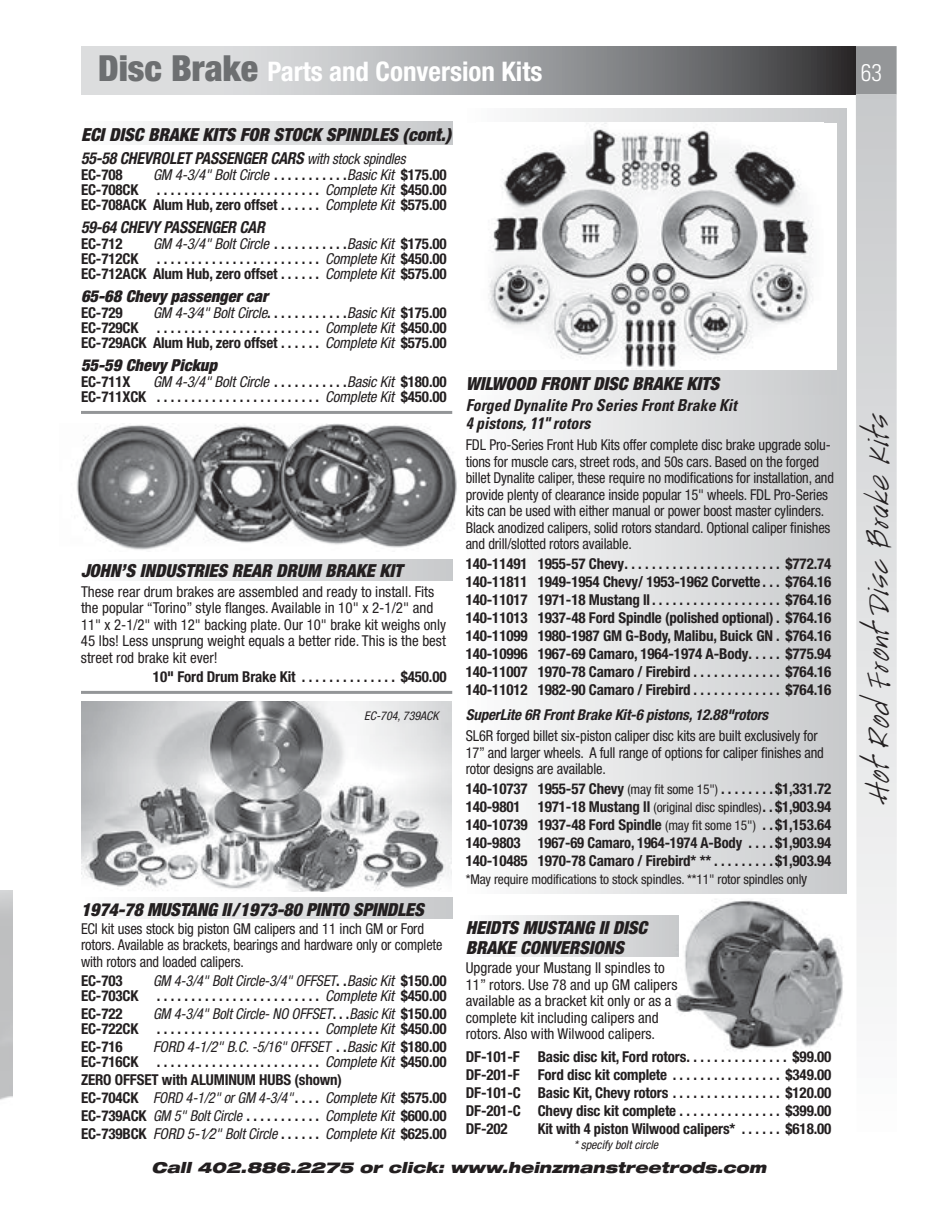
<style>
.page{position:relative;width:945px;height:1215px;background:#fff}
.page>*{position:absolute;margin:0;border:0;box-sizing:border-box;transform-origin:0 0}
.t1{font:30px "Handwriting";color:#231f20}
.t2{font:700 condensed 27px "Helvetica Neue";color:#fff}
.t3{font:300 condensed 24px "Univers";color:#fff}
.t4{font:italic 900 condensed 18px/19.5px "Helvetica Neue";color:#231f20}
.t5{font:italic 700 condensed 16.5px "Helvetica Neue";letter-spacing:-.01em;color:#231f20;scale:.95 1}
.t6{font:italic 700 condensed 16.5px/18px "Univers";color:#231f20;scale:.96 1}
.t7{font:italic 900 condensed 16.5px "Helvetica Neue";color:#231f20}
.t8{font:700 condensed 15px/18px "Helvetica Neue";letter-spacing:-.01em;color:#231f20;text-align:justify}
.t9{font:condensed 15px/16.5px "Helvetica Neue";letter-spacing:-.01em;color:#231f20;scale:.96 1}
.t10{font:condensed 15px/16.5px "Helvetica Neue";letter-spacing:-.01em;color:#231f20}
.t11{font:700 condensed 15px/15px "Helvetica Neue";letter-spacing:-.01em;color:#231f20;text-align:right;scale:.96 1}
.t12{font:italic condensed 15px/15px "Helvetica Neue";letter-spacing:-.01em;color:#231f20;text-align:right;scale:.96 1}
.t13{font:italic 900 expanded 15px "Helvetica Neue";color:#231f20}
.t14{font:italic 700 condensed 15px "Helvetica Neue";letter-spacing:-.01em;color:#231f20}
.t15{font:condensed 13.5px "Helvetica Neue";letter-spacing:-.01em;color:#231f20}
.t16{font:italic condensed 12px "Helvetica Neue";color:#231f20}
.s1{font-weight:900;font-size:36px;color:#6d6f71}
.s2{font-weight:400;font-size:15px}
.s3{font-weight:400;font-style:italic}
.s4{font-weight:700;font-style:normal}
.s5{font-weight:400;font-size:13.5px}
.s6{font-size:15px}
</style>
<div class="page">
<div style="left:459px;top:109px;width:387px;height:785px;background:linear-gradient(to right,#fefefe,#c8c9cb)"></div>
<img style="left:77px;top:423px;width:384px;height:129px">
<div style="left:856px;top:46px;width:41px;height:49px;background:#949698"></div>
<svg style="left:81px;top:46px;width:775px;height:48px;background:#a0a1a3"></svg>
<svg style="left:856px;top:94px;width:41px;height:893px;background:#dedfe0"></svg>
<div style="left:78px;top:559px;width:374px;height:22px;background:linear-gradient(to right,#fdfefe,#c8cacb)"></div>
<div style="left:466px;top:916px;width:213px;height:40px;background:linear-gradient(to right,#fdfdfe,#c8c9cb)"></div>
<div style="left:466px;top:372px;width:371px;height:23px;background:linear-gradient(to right,#fdfefe,#c8c9cb)"></div>
<div style="left:78px;top:897px;width:374px;height:22px;background:linear-gradient(to right,#fdfefe,#c8cacb)"></div>
<div style="left:78px;top:122px;width:374px;height:23px;background:linear-gradient(to right,#fdfefe,#c8cacb)"></div>
<img style="left:81px;top:701px;width:370px;height:191px">
<img style="left:664px;top:900px;width:179px;height:150px">
<div style="left:466px;top:123px;width:371px;height:246px;background:#fff"></div>
<img style="left:488px;top:123px;width:325px;height:246px">
<hr style="left:81px;top:411px;width:371px;height:3px;background:#949698">
<hr style="left:81px;top:691px;width:371px;height:3px;background:#949698">
<h2 class="t2" style="left:98px;top:55px;width:446px"><span class="s1">Disc Brake</span> Parts and Conversion Kits</h2>
<h3 class="t3" style="left:861px;top:58px;width:23px">63</h3>
<p class="t4" style="left:81px;top:125px;width:372px">ECI DISC BRAKE KITS FOR STOCK SPINDLES (cont.)</p>
<p class="t5" style="left:81px;top:148px;width:343px">55-58 CHEVROLET PASSENGER CARS <span class="s2">with stock spindles</span></p>
<p class="t8" style="left:81px;top:166px;width:43px">EC-708</p>
<p class="t8" style="left:81px;top:167px;width:367px;line-height:15px;text-indent:72px"><span class="s3">GM 4-3/4" Bolt Circle</span> . . . . . . . . . . <span class="s3">Basic Kit</span> $175.00<br>EC-708CK . . . . . . . . . . . . . . . . . . . . . . . . <span class="s3">Complete Kit</span> $450.00<br>EC-708ACK Alum Hub, zero offset . . . . . . <span class="s3">Complete Kit</span> $575.00</p>
<p class="t5" style="left:81px;top:217px;width:195px">59-64 CHEVY PASSENGER CAR</p>
<p class="t8" style="left:81px;top:235px;width:43px">EC-712</p>
<p class="t8" style="left:81px;top:236px;width:367px;line-height:15px;text-indent:72px"><span class="s3">GM 4-3/4" Bolt Circle</span> . . . . . . . . . . <span class="s3">Basic Kit</span> $175.00<br>EC-712CK . . . . . . . . . . . . . . . . . . . . . . . . <span class="s3">Complete Kit</span> $450.00<br>EC-712ACK Alum Hub, zero offset . . . . . . <span class="s3">Complete Kit</span> $575.00</p>
<p class="t7" style="left:81px;top:286px;width:188px">65-68 Chevy passenger car</p>
<p class="t8" style="left:81px;top:304px;width:43px">EC-729</p>
<p class="t8" style="left:81px;top:305px;width:367px;line-height:15px;text-indent:72px"><span class="s3">GM 4-3⁄4" Bolt Circle</span> . . . . . . . . . . . <span class="s3">Basic Kit</span> $175.00<br>EC-729CK . . . . . . . . . . . . . . . . . . . . . . . . <span class="s3">Complete Kit</span> $450.00<br>EC-729ACK Alum Hub, zero offset . . . . . . <span class="s3">Complete Kit</span> $575.00</p>
<p class="t7" style="left:81px;top:355px;width:138px">55-59 Chevy Pickup</p>
<p class="t8" style="left:81px;top:373px;width:51px">EC-711X</p>
<p class="t8" style="left:81px;top:374px;width:367px;line-height:15px;text-align:right"><span class="s3">GM 4-3/4" Bolt Circle</span> . . . . . . . . . . <span class="s3">Basic Kit</span> $180.00<br>EC-711XCK . . . . . . . . . . . . . . . . . . . . . . . . <span class="s3">Complete Kit</span> $450.00</p>
<p class="t4" style="left:81px;top:561px;width:323px">JOHN’S INDUSTRIES REAR DRUM BRAKE KIT</p>
<p class="t10" style="left:81px;top:583px;width:367px">These rear drum brakes are assembled and ready to install. Fits the popular “Torino” style flanges. Available in 10" x 2-1/2" and 11" x 2-1/2" with 12" backing plate. Our 10" brake kit weighs only 45 lbs! Less unsprung weight equals a better ride. This is the best street rod brake kit ever!</p>
<p class="t8" style="left:153px;top:668px;width:295px">10" Ford Drum Brake Kit . . . . . . . . . . . . . . $450.00</p>
<p class="t16" style="left:364px;top:708px;width:76px">EC-704, 739ACK</p>
<p class="t4" style="left:81px;top:899px;width:344px">1974-78 MUSTANG II/1973-80 PINTO SPINDLES</p>
<p class="t10" style="left:81px;top:920px;width:363px">ECI kit uses stock big piston GM calipers and 11 inch GM or Ford rotors. Available as brackets, bearings and hardware only or complete with rotors and loaded calipers.</p>
<p class="t8" style="left:81px;top:972px;width:43px">EC-703</p>
<p class="t12" style="left:81px;top:973px;width:382px">GM 4-3/4" Bolt Circle-3/4" OFFSET <span class="s4">.</span> Basic Kit <span class="s4">$150.00<br>EC-703CK . . . . . . . . . . . . . . . . . . . . . . . .</span> Complete Kit <span class="s4">$450.00</span></p>
<p class="t8" style="left:81px;top:1005px;width:43px">EC-722</p>
<p class="t11" style="left:81px;top:1006px;width:382px"><span class="s3">GM 4-3/4" Bolt Circle- NO OFFSET</span> . . <span class="s3">Basic Kit</span> $150.00<br>EC-722CK . . . . . . . . . . . . . . . . . . . . . . . . <span class="s3">Complete Kit</span> $450.00</p>
<p class="t8" style="left:81px;top:1038px;width:43px">EC-716</p>
<p class="t8" style="left:81px;top:1039px;width:367px;line-height:15px;text-align:right"><span class="s3">FORD 4-1/2" B.C. -5/16" OFFSET</span> . <span class="s3">Basic Kit</span> $180.00<br>EC-716CK . . . . . . . . . . . . . . . . . . . . . . . . <span class="s3">Complete Kit</span> $450.00</p>
<p class="t8" style="left:81px;top:1071px;width:367px;text-align:left">ZERO OFFSET with ALUMINUM HUBS (shown)<br>EC-704CK <span class="s3">FORD 4-1/2" or GM 4-3/4"</span> . . . . <span class="s3">Complete Kit</span> $575.00<br>EC-739ACK <span class="s3">GM 5" Bolt Circle</span> . . . . . . . . . . . <span class="s3">Complete Kit</span> $600.00<br>EC-739BCK <span class="s3">FORD 5-1⁄2" Bolt Circle</span> . . . . . . <span class="s3">Complete Kit</span> $625.00</p>
<p class="t4" style="left:466px;top:374px;width:255px">WILWOOD FRONT DISC BRAKE KITS</p>
<p class="t6" style="left:466px;top:396px;width:284px">Forged Dynalite Pro Series Front Brake Kit<br>4 pistons, 11" rotors</p>
<p class="t9" style="left:466px;top:437px;width:385px">FDL Pro-Series Front Hub Kits offer complete disc brake upgrade solu&shy;tions for muscle cars, street rods, and 50s cars. Based on the forged billet Dynalite caliper, these require no modifications for installation, and provide plenty of clearance inside popular 15" wheels. FDL Pro-Series kits can be used with either manual or power boost master cylinders.<br>Black anodized calipers, solid rotors standard. Optional caliper finishes and drill/slotted rotors available.</p>
<p class="t8" style="left:466px;top:554px;width:367px">140-11491 1955-57 Chevy . . . . . . . . . . . . . . . . . . . . . . . $772.74<br>140-11811 1949-1954 Chevy/ 1953-1962 Corvette . . . $764.16<br>140-11017 1971-18 Mustang ll . . . . . . . . . . . . . . . . . . . $764.16<br>140-11013 1937-48 Ford Spindle (polished optional) . $764.16<br>140-11099 1980-1987 GM G-Body, Malibu, Buick GN . $764.16<br>140-10996 1967-69 Camaro, 1964-1974 A-Body . . . . . $775.94<br>140-11007 1970-78 Camaro / Firebird . . . . . . . . . . . . . $764.16<br>140-11012 1982-90 Camaro / Firebird . . . . . . . . . . . . . $764.16</p>
<p class="t14" style="left:466px;top:706px;width:304px">SuperLite 6R Front Brake Kit-6 pistons, 12.88"rotors</p>
<p class="t9" style="left:466px;top:728px;width:375px">SL6R forged billet six-piston caliper disc kits are built exclusively for<br>17” and larger wheels. A full range of options for caliper finishes and rotor designs are available.</p>
<p class="t8" style="left:466px;top:779px;width:367px">140-10737 1955-57 Chevy <span class="s5">(may fit some 15")</span> . . . . . . . $1,331.72<br>140-9801 1971-18 Mustang ll <span class="s5">(original disc spindles)</span> . $1,903.94<br>140-10739 1937-48 Ford Spindle <span class="s5">(may fit some 15")</span> . $1,153.64<br>140-9803 1967-69 Camaro, 1964-1974 A-Body . . . $1,903.94<br>140-10485 1970-78 Camaro / Firebird* ** . . . . . . . . $1,903.94</p>
<p class="t15" style="left:466px;top:871px;width:343px">*May require modifications to stock spindles. **11" rotor spindles onl<span class="s6">y</span></p>
<p class="t4" style="left:466px;top:918px;width:183px">HEIDTS MUSTANG II DISC<br>BRAKE CONVERSIONS</p>
<p class="t10" style="left:466px;top:960px;width:213px">Upgrade your Mustang II spindles to 11” rotors. Use 78 and up GM calipers available as a bracket kit only or as a complete kit including calipers and rotors. Also with Wilwood calipers.</p>
<p class="t8" style="left:466px;top:1048px;width:367px">DF-101-F Basic disc kit, Ford rotors . . . . . . . . . . . . . . . $99.00<br>DF-201-F Ford disc kit complete . . . . . . . . . . . . . . . . $349.00<br>DF-101-C Basic Kit, Chevy rotors . . . . . . . . . . . . . . . . $120.00<br>DF-201-C Chevy disc kit complete . . . . . . . . . . . . . . . $399.00<br>DF-202</p>
<p class="t11" style="left:538px;top:1121px;width:307px">Kit with 4 piston Wilwood calipers* . . . . . . $618.00</p>
<p class="t16" style="left:574px;top:1138px;width:86px">* specify bolt circle</p>
<p class="t13" style="left:152px;top:1158px;width:616px">Call 402.886.2275 or click: www.heinzmanstreetrods.com</p>
<h1 class="t1" style="left:861px;top:802px;width:391px;rotate:-90deg">Hot Rod Front Disc Brake Kits</h1>
</div>
